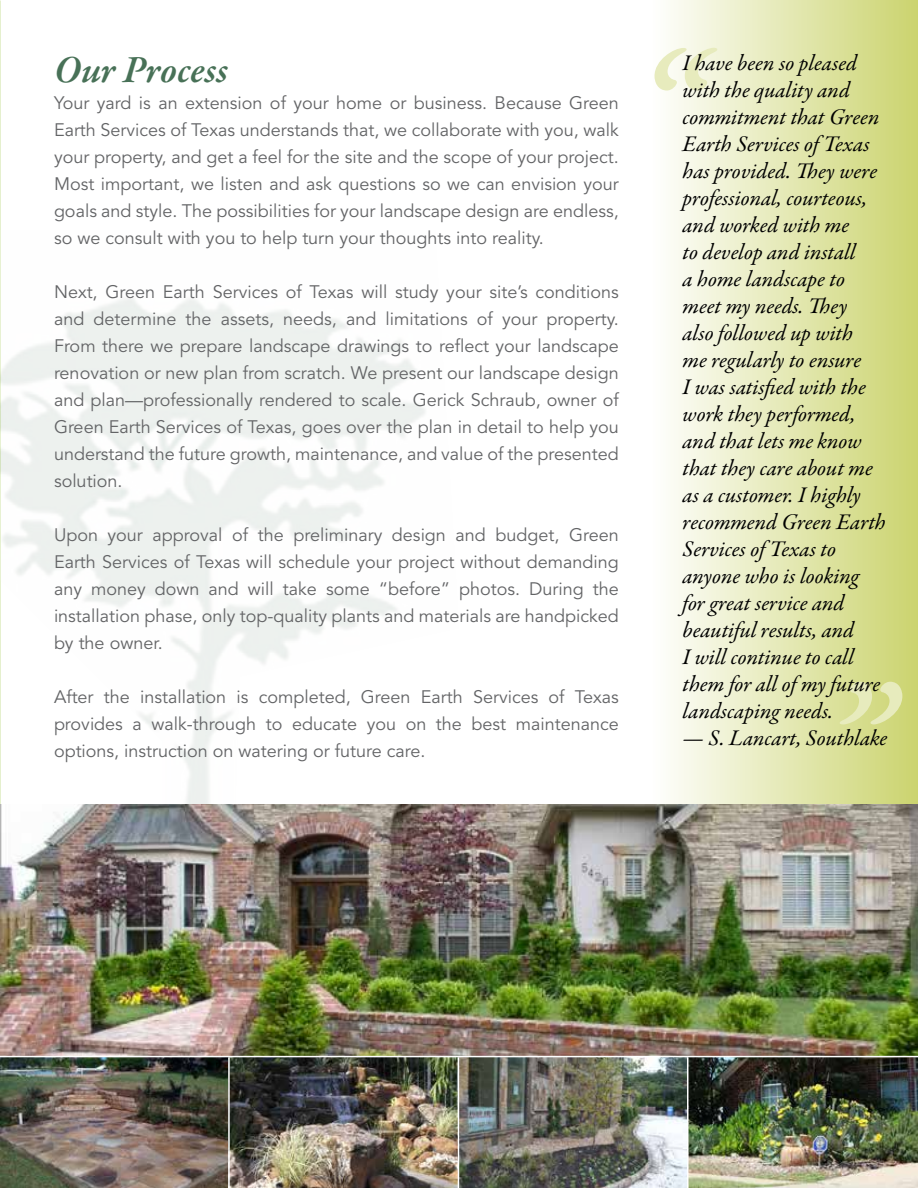
<style>
.page{position:relative;width:918px;height:1188px;background:#fff}
.page>*{position:absolute;margin:0;border:0;box-sizing:border-box;transform-origin:0 0}
.t1{font:italic 600 39px "Garamond Premr Pro";letter-spacing:-.005em;color:#487157}
.t2{font:italic 22.5px/27px "Garamond Premr Pro";color:#000}
.t3{font:18px/27px "Avenir";color:#636466;text-align:justify}
</style>
<div class="page">
<div style="left:619px;top:0;width:299px;height:1188px;background:linear-gradient(to right,#fff,#ccd470)"></div>
<img style="left:0;top:230px;width:459px;height:575px">
<img style="left:0;top:805px;width:918px;height:251px">
<img style="left:0;top:1057px;width:918px;height:131px">
<svg style="left:655px;top:48px;width:62px;height:43px"></svg>
<svg style="left:840px;top:682px;width:62px;height:42px;background:#dce29f"></svg>
<hr style="left:0;top:1056px;width:918px;height:1px;background:#fff">
<hr style="left:228px;top:1057px;width:2px;height:131px;background:#fff">
<hr style="left:458px;top:1057px;width:1px;height:131px;background:#fff">
<hr style="left:687px;top:1057px;width:1px;height:131px;background:#fff">
<h1 class="t1" style="left:54px;top:46px;width:176px">Our Process</h1>
<p class="t3" style="left:54px;top:90px;width:566px">Your yard is an extension of your home or business. Because Green Earth Services of Texas understands that, we collaborate with you, walk your property, and get a feel for the site and the scope of your project.<br>Most important, we listen and ask questions so we can envision your goals and style. The possibilities for your landscape design are endless, so we consult with you to help turn your thoughts into reality.</p>
<p class="t3" style="left:54px;top:279px;width:566px">Next, Green Earth Services of Texas will study your site’s conditions and determine the assets, needs, and limitations of your property.<br>From there we prepare landscape drawings to reflect your landscape renovation or new plan from scratch. We present our landscape design and plan—professionally rendered to scale. Gerick Schraub, owner of Green Earth Services of Texas, goes over the plan in detail to help you understand the future growth, maintenance, and value of the presented solution.</p>
<p class="t3" style="left:54px;top:522px;width:566px">Upon your approval of the preliminary design and budget, Green Earth Services of Texas will schedule your project without demanding any money down and will take some “before” photos. During the installation phase, only top-quality plants and materials are handpicked by the owner.</p>
<p class="t3" style="left:54px;top:684px;width:566px">After the installation is completed, Green Earth Services of Texas provides a walk-through to educate you on the best maintenance options, instruction on watering or future care.</p>
<p class="t2" style="left:683px;top:51px;width:205px">I have been so pleased with the quality and commitment that Green<br>Earth Services of Texas has provided. They were professional, courteous, and worked with me<br>to develop and install<br>a home landscape to meet my needs. They<br>also followed up with<br>me regularly to ensure<br>I was satisfied with the work they performed, and that lets me know that they care about me as a customer. I highly recommend Green Earth<br>Services of Texas to anyone who is looking for great service and beautiful results, and<br>I will continue to call them for all of my future landscaping needs.</p>
<p class="t2" style="left:683px;top:726px;width:206px">— S. Lancart, Southlake</p>
</div>
